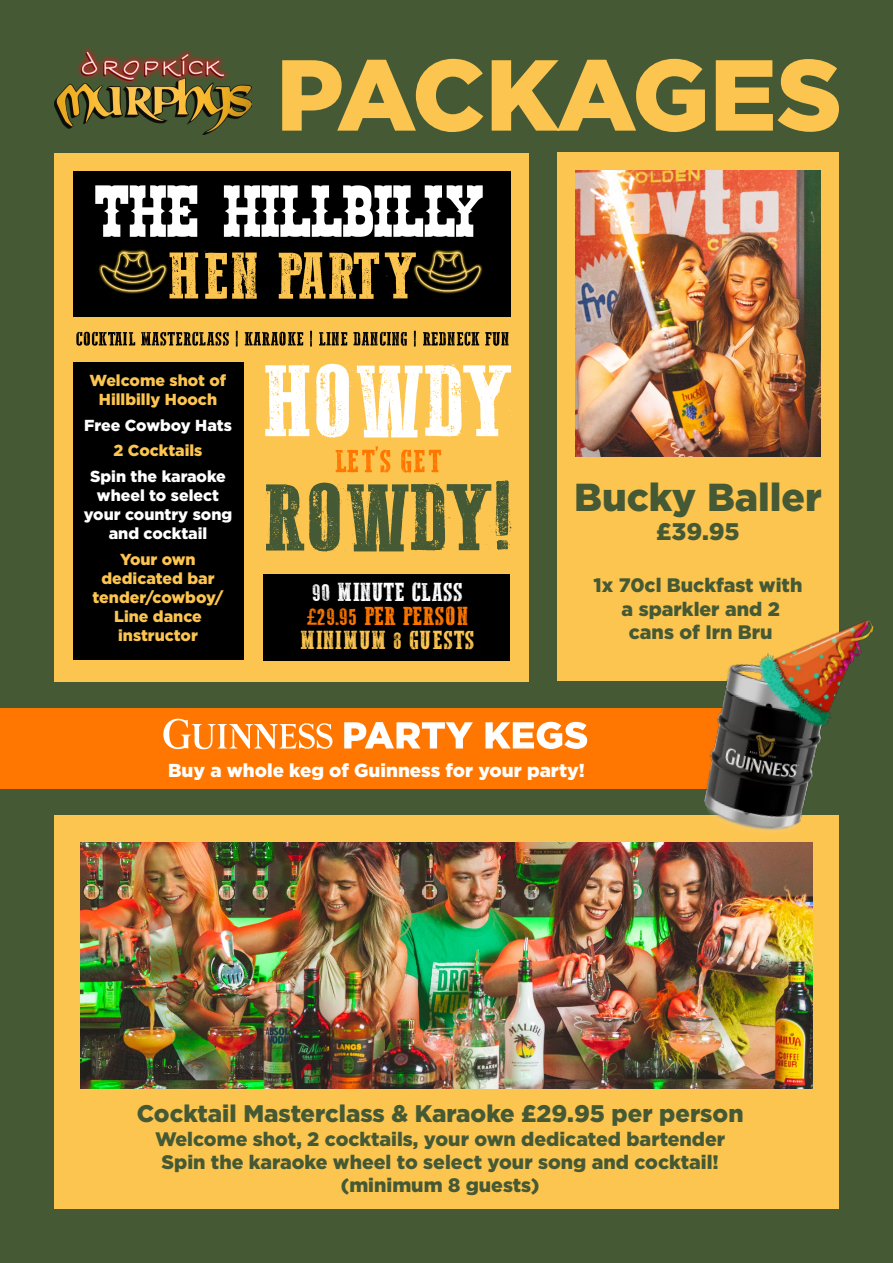
<style>
.page{position:relative;width:893px;height:1263px;background:#455935}
.page>*{position:absolute;margin:0;border:0;box-sizing:border-box;transform-origin:0 0}
.t1{font:900 39px "Gotham";color:#455935}
.t2{font:27.15px "Western Bang Bang";color:#f70}
.t3{font:27.15px "Western Bang Bang";letter-spacing:.025em;color:#fcc550}
.t4{font:27.15px "Western Bang Bang";color:#fff}
.t5{font:900 24px "Gotham";color:#455935}
.t6{font:900 19.5px/23.4px "Gotham";color:#455935;text-align:center}
.t7{font:900 18.75px "Gotham";color:#fff}
.t8{font:900 15.9px/19.2px "Gotham";color:#fcc550;text-align:center}
.t9{font:900 15.9px/19.2px "Gotham";color:#fff;text-align:center}
</style>
<div class="page">
<div style="left:557px;top:152px;width:282px;height:529px;background:#fcc550"></div>
<img style="left:54px;top:48px;width:198px;height:87px">
<div style="left:54px;top:815px;width:785px;height:394px;background:#fcc550"></div>
<svg style="left:282px;top:59px;width:557px;height:73px"></svg>
<img style="left:576px;top:171px;width:244px;height:286px">
<img style="left:80px;top:842px;width:733px;height:247px">
<div style="left:0;top:708px;width:766px;height:80px;background:#f70"></div>
<img style="left:694px;top:620px;width:180px;height:238px">
<svg style="left:163px;top:718px;width:169px;height:31px"></svg>
<svg style="left:344px;top:722px;width:243px;height:27px"></svg>
<div style="left:54px;top:153px;width:475px;height:528px;background:#fcc550"></div>
<div style="left:264px;top:574px;width:246px;height:86px;background:#000"></div>
<svg style="left:76px;top:331px;width:433px;height:16px"></svg>
<div style="left:73px;top:363px;width:170px;height:297px;background:#000"></div>
<svg style="left:265px;top:480px;width:246px;height:72px"></svg>
<svg style="left:265px;top:363px;width:246px;height:109px"></svg>
<div style="left:73px;top:171px;width:437px;height:145px;background:#000"></div>
<svg style="left:95px;top:185px;width:388px;height:52px"></svg>
<img style="left:98px;top:249px;width:48px;height:28px">
<img style="left:435px;top:249px;width:48px;height:25px">
<svg style="left:101px;top:251px;width:379px;height:48px"></svg>
<p class="t8" style="left:90px;top:370px;width:138px">Welcome shot of<br>Hillbilly Hooch</p>
<p class="t9" style="left:84px;top:415px;width:149px">Free Cowboy Hats</p>
<p class="t8" style="left:113px;top:441px;width:91px">2 Cocktails</p>
<p class="t9" style="left:84px;top:466px;width:150px">Spin the karaoke wheel to select your country song and cocktail</p>
<p class="t8" style="left:93px;top:549px;width:132px">Your own dedicated bar tender/cowboy/<br>Line dance instructor</p>
<h2 class="t4" style="left:312px;top:575px;width:153px">90 MINUTE CLASS</h2>
<h2 class="t2" style="left:306px;top:599px;width:163px">£29.95 PER PERSON</h2>
<h2 class="t3" style="left:300px;top:623px;width:176px">MINIMUM 8 GUESTS</h2>
<h1 class="t1" style="left:574px;top:475px;width:249px">Bucky Baller</h1>
<p class="t5" style="left:656px;top:517px;width:85px">£39.95</p>
<p class="t6" style="left:594px;top:573px;width:210px">1x 70cl Buckfast with a sparkler and 2<br>cans of Irn Bru</p>
<p class="t7" style="left:168px;top:759px;width:418px">Buy a whole keg of Guinness for your party!</p>
<p class="t5" style="left:137px;top:1100px;width:608px">Cocktail Masterclass &amp; Karaoke £29.95 per person</p>
<p class="t6" style="left:155px;top:1126px;width:572px">Welcome shot, 2 cocktails, your own dedicated bartender<br>Spin the karaoke wheel to select your song and cocktail! (minimum 8 guests)</p>
</div>
